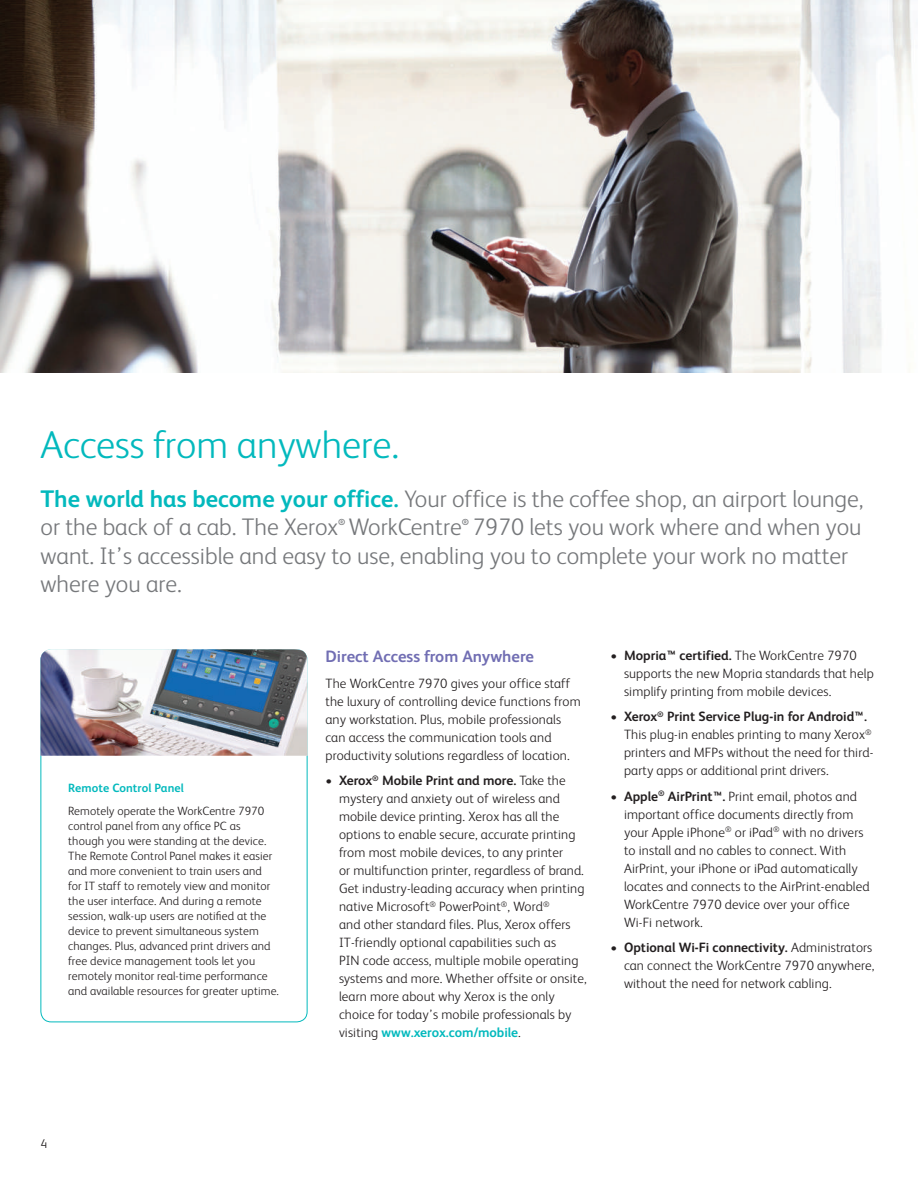
<style>
.page{position:relative;width:918px;height:1188px;background:#fff}
.page>*{position:absolute;margin:0;border:0;box-sizing:border-box;transform-origin:0 0}
.t1{font:300 39px "Xerox Sans";color:#03b9bd}
.t2{font:300 24px/28.5px "Xerox Sans";color:#76787b}
.t3{font:700 16.5px "Xerox Sans";color:#716eb3}
.t4{font:300 13.5px/18px "Xerox Sans";letter-spacing:.01em;color:#231f20}
.t5{font:300 12.75px "Xerox Sans";color:#231f20}
.t6{font:300 12px/15px "Xerox Sans";letter-spacing:.01em;color:#231f20}
.t7{font:700 12px "Xerox Sans";letter-spacing:.01em;color:#03b9bd}
.t8{font:700 8.7px "Xerox Sans";color:#76787b}
.s1{font-weight:700;color:#03b9bd}
.s2{font-weight:700}
</style>
<div class="page">
<img style="left:0;top:0;width:912px;height:373px">
<img style="left:40px;top:649px;width:268px;height:107px">
<h1 class="t1" style="left:40px;top:419px;width:360px">Access from anywhere.</h1>
<h2 class="t2" style="left:40px;top:483px;width:825px"><span class="s1">The world has become your office.</span> Your office is the coffee shop, an airport lounge, or the back of a cab. The Xerox WorkCentre 7970 lets you work where and when you</h2>
<p class="t8" style="left:338px;top:516px;width:9px">®</p>
<p class="t8" style="left:462px;top:516px;width:9px">®</p>
<h2 class="t2" style="left:40px;top:540px;width:809px">want. It’s accessible and easy to use, enabling you to complete your work no matter where you are.</h2>
<p class="t7" style="left:68px;top:780px;width:117px">Remote Control Panel</p>
<p class="t6" style="left:68px;top:802px;width:212px">Remotely operate the WorkCentre 7970 control panel from any office PC as though you were standing at the device.<br>The Remote Control Panel makes it easier and more convenient to train users and<br>for IT staff to remotely view and monitor the user interface. And during a remote session, walk-up users are notified at the device to prevent simultaneous system changes. Plus, advanced print drivers and free device management tools let you remotely monitor real-time performance and available resources for greater uptime.</p>
<p class="t5" style="left:40px;top:1135px;width:8px">4</p>
<p class="t3" style="left:326px;top:645px;width:210px">Direct Access from Anywhere</p>
<p class="t4" style="left:326px;top:673px;width:257px">The WorkCentre 7970 gives your office staff the luxury of controlling device functions from any workstation. Plus, mobile professionals can access the communication tools and productivity solutions regardless of location.</p>
<p class="t4" style="left:339px;top:771px;width:249px;text-indent:-14px">• <span class="s2">Xerox</span><sup>®</sup> <span class="s2">Mobile Print and more.</span> Take the mystery and anxiety out of wireless and mobile device printing. Xerox has all the options to enable secure, accurate printing from most mobile devices, to any printer<br>or multifunction printer, regardless of brand.<br>Get industry-leading accuracy when printing native Microsoft<sup>®</sup> PowerPoint<sup>®</sup>, Word<sup>®<br></sup>and other standard files. Plus, Xerox offers IT-friendly optional capabilities such as<br>PIN code access, multiple mobile operating systems and more. Whether offsite or onsite, learn more about why Xerox is the only choice for today’s mobile professionals by visiting <span class="s1">www.xerox.com/mobile</span>.</p>
<p class="t4" style="left:624px;top:645px;width:251px;text-indent:-14px">• <span class="s2">Mopria™ certified.</span> The WorkCentre 7970 supports the new Mopria standards that help simplify printing from mobile devices.</p>
<p class="t4" style="left:624px;top:707px;width:251px;text-indent:-14px">• <span class="s2">Xerox</span><sup>®</sup> <span class="s2">Print Service Plug-in for Android™.<br></span>This plug-in enables printing to many Xerox<sup>® </sup>printers and MFPs without the need for third&shy;party apps or additional print drivers.</p>
<p class="t4" style="left:624px;top:787px;width:247px;text-indent:-14px">• <span class="s2">Apple</span><sup>®</sup> <span class="s2">AirPrint™.</span> Print email, photos and important office documents directly from your Apple iPhone<sup>®</sup> or iPad<sup>®</sup> with no drivers to install and no cables to connect. With AirPrint, your iPhone or iPad automatically locates and connects to the AirPrint-enabled WorkCentre 7970 device over your office Wi-Fi network.</p>
<p class="t4" style="left:624px;top:938px;width:252px;text-indent:-14px">• <span class="s2">Optional Wi-Fi connectivity.</span> Administrators can connect the WorkCentre 7970 anywhere, without the need for network cabling.</p>
</div>
